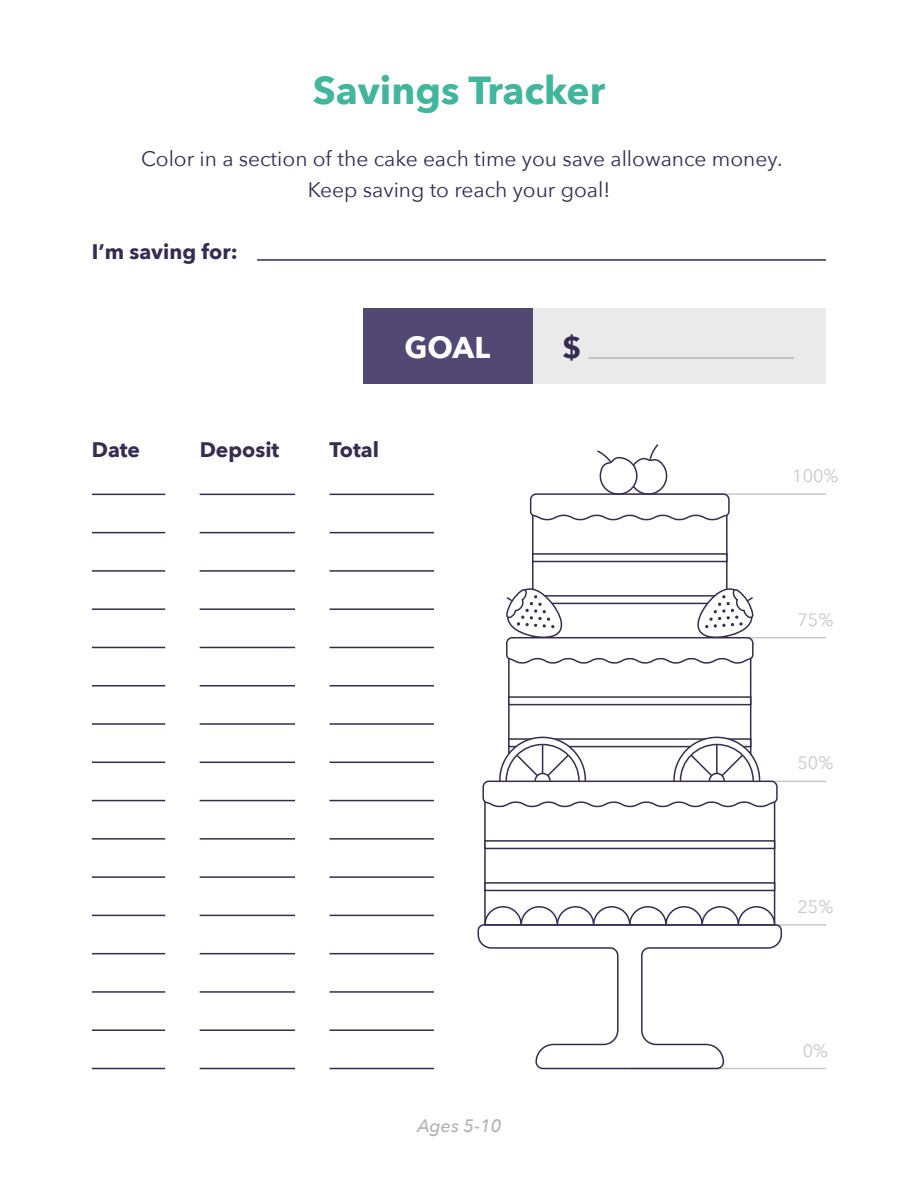
<style>
.page{position:relative;width:918px;height:1188px;background:#fff}
.page>*{position:absolute;margin:0;border:0;box-sizing:border-box;transform-origin:0 0}
.t1{font:700 39px "Avenir Next";color:#42b69d}
.t2{font:700 30px "Avenir Next";color:#fff}
.t3{font:700 30px "Avenir Next";color:#352c50}
.t4{font:21px/31.5px "Avenir Next";color:#352c50;text-align:center}
.t5{font:700 21px "Avenir Next";color:#352c50}
.t6{font:18px "Avenir Next";color:#cac9c9}
.t7{font:italic 500 18px "Avenir Next";color:#b3b2b2}
</style>
<div class="page">
<hr style="left:630px;top:493px;width:196px;height:2px;background:#cac9c9">
<hr style="left:747px;top:637px;width:79px;height:1px;background:#cac9c9">
<hr style="left:770px;top:781px;width:56px;height:1px;background:#cac9c9">
<hr style="left:775px;top:924px;width:51px;height:2px;background:#cac9c9">
<hr style="left:630px;top:1068px;width:196px;height:1px;background:#cac9c9">
<hr style="left:257px;top:259px;width:569px;height:2px;background:#352c50">
<div style="left:363px;top:308px;width:171px;height:76px;background:#534874"></div>
<div style="left:534px;top:308px;width:292px;height:76px;background:#eaeaea"></div>
<hr style="left:589px;top:357px;width:205px;height:2px;background:#b5b5b5">
<hr style="left:92px;top:494px;width:73px;height:1px;background:#352c50">
<hr style="left:92px;top:532px;width:73px;height:1px;background:#352c50">
<hr style="left:92px;top:570px;width:73px;height:2px;background:#352c50">
<hr style="left:92px;top:608px;width:73px;height:2px;background:#352c50">
<hr style="left:92px;top:647px;width:73px;height:1px;background:#352c50">
<hr style="left:92px;top:685px;width:73px;height:1px;background:#352c50">
<hr style="left:92px;top:723px;width:73px;height:2px;background:#352c50">
<hr style="left:92px;top:762px;width:73px;height:1px;background:#352c50">
<hr style="left:92px;top:800px;width:73px;height:1px;background:#352c50">
<hr style="left:92px;top:838px;width:73px;height:2px;background:#352c50">
<hr style="left:92px;top:876px;width:73px;height:2px;background:#352c50">
<hr style="left:92px;top:915px;width:73px;height:1px;background:#352c50">
<hr style="left:92px;top:953px;width:73px;height:1px;background:#352c50">
<hr style="left:92px;top:991px;width:73px;height:2px;background:#352c50">
<hr style="left:92px;top:1029px;width:73px;height:2px;background:#352c50">
<hr style="left:92px;top:1068px;width:73px;height:1px;background:#352c50">
<hr style="left:200px;top:494px;width:95px;height:1px;background:#352c50">
<hr style="left:200px;top:532px;width:95px;height:1px;background:#352c50">
<hr style="left:200px;top:570px;width:95px;height:2px;background:#352c50">
<hr style="left:200px;top:608px;width:95px;height:2px;background:#352c50">
<hr style="left:200px;top:647px;width:95px;height:1px;background:#352c50">
<hr style="left:200px;top:685px;width:95px;height:1px;background:#352c50">
<hr style="left:200px;top:723px;width:95px;height:2px;background:#352c50">
<hr style="left:200px;top:762px;width:95px;height:1px;background:#352c50">
<hr style="left:200px;top:800px;width:95px;height:1px;background:#352c50">
<hr style="left:200px;top:838px;width:95px;height:2px;background:#352c50">
<hr style="left:200px;top:876px;width:95px;height:2px;background:#352c50">
<hr style="left:200px;top:915px;width:95px;height:1px;background:#352c50">
<hr style="left:200px;top:953px;width:95px;height:1px;background:#352c50">
<hr style="left:200px;top:991px;width:95px;height:2px;background:#352c50">
<hr style="left:200px;top:1029px;width:95px;height:2px;background:#352c50">
<hr style="left:200px;top:1068px;width:95px;height:1px;background:#352c50">
<hr style="left:330px;top:494px;width:104px;height:1px;background:#352c50">
<hr style="left:330px;top:532px;width:104px;height:1px;background:#352c50">
<hr style="left:330px;top:570px;width:104px;height:2px;background:#352c50">
<hr style="left:330px;top:608px;width:104px;height:2px;background:#352c50">
<hr style="left:330px;top:647px;width:104px;height:1px;background:#352c50">
<hr style="left:330px;top:685px;width:104px;height:1px;background:#352c50">
<hr style="left:330px;top:723px;width:104px;height:2px;background:#352c50">
<hr style="left:330px;top:762px;width:104px;height:1px;background:#352c50">
<hr style="left:330px;top:800px;width:104px;height:1px;background:#352c50">
<hr style="left:330px;top:838px;width:104px;height:2px;background:#352c50">
<hr style="left:330px;top:876px;width:104px;height:2px;background:#352c50">
<hr style="left:330px;top:915px;width:104px;height:1px;background:#352c50">
<hr style="left:330px;top:953px;width:104px;height:1px;background:#352c50">
<hr style="left:330px;top:991px;width:104px;height:2px;background:#352c50">
<hr style="left:330px;top:1029px;width:104px;height:2px;background:#352c50">
<hr style="left:330px;top:1068px;width:104px;height:1px;background:#352c50">
<hr style="left:508px;top:659px;width:2px;height:114px;background:#352c50">
<hr style="left:750px;top:659px;width:1px;height:114px;background:#352c50">
<svg style="left:477px;top:924px;width:306px;height:146px"></svg>
<hr style="left:532px;top:515px;width:2px;height:123px;background:#352c50">
<hr style="left:726px;top:515px;width:2px;height:123px;background:#352c50">
<div style="left:532px;top:553px;width:196px;height:9px;background:#fff;border:2px solid #352c50"></div>
<div style="left:508px;top:696px;width:243px;height:9px;background:#fff;border:2px solid #352c50"></div>
<div style="left:484px;top:840px;width:291px;height:9px;background:#fff;border:2px solid #352c50"></div>
<div style="left:484px;top:882px;width:291px;height:9px;background:#fff;border:2px solid #352c50"></div>
<svg style="left:483px;top:905px;width:293px;height:21px"></svg>
<svg style="left:529px;top:444px;width:201px;height:77px"></svg>
<svg style="left:506px;top:585px;width:251px;height:79px"></svg>
<svg style="left:482px;top:736px;width:296px;height:72px"></svg>
<h1 class="t1" style="left:313px;top:57px;width:294px">Savings Tracker</h1>
<p class="t4" style="left:141px;top:142px;width:643px">Color in a section of the cake each time you save allowance money.<br>Keep saving to reach your goal!</p>
<p class="t5" style="left:92px;top:234px;width:147px">I’m saving for:</p>
<h2 class="t2" style="left:405px;top:321px;width:87px">GOAL</h2>
<h2 class="t3" style="left:562px;top:321px;width:21px">$</h2>
<p class="t5" style="left:92px;top:432px;width:50px">Date</p>
<p class="t5" style="left:200px;top:432px;width:81px">Deposit</p>
<p class="t5" style="left:330px;top:432px;width:51px">Total</p>
<p class="t6" style="left:792px;top:461px;width:48px">100%</p>
<p class="t6" style="left:798px;top:604px;width:37px">75%</p>
<p class="t6" style="left:798px;top:748px;width:37px">50%</p>
<p class="t7" style="left:417px;top:1111px;width:86px">Ages 5-10</p>
<p class="t6" style="left:798px;top:892px;width:37px">25%</p>
<p class="t6" style="left:803px;top:1035px;width:27px">0%</p>
</div>
